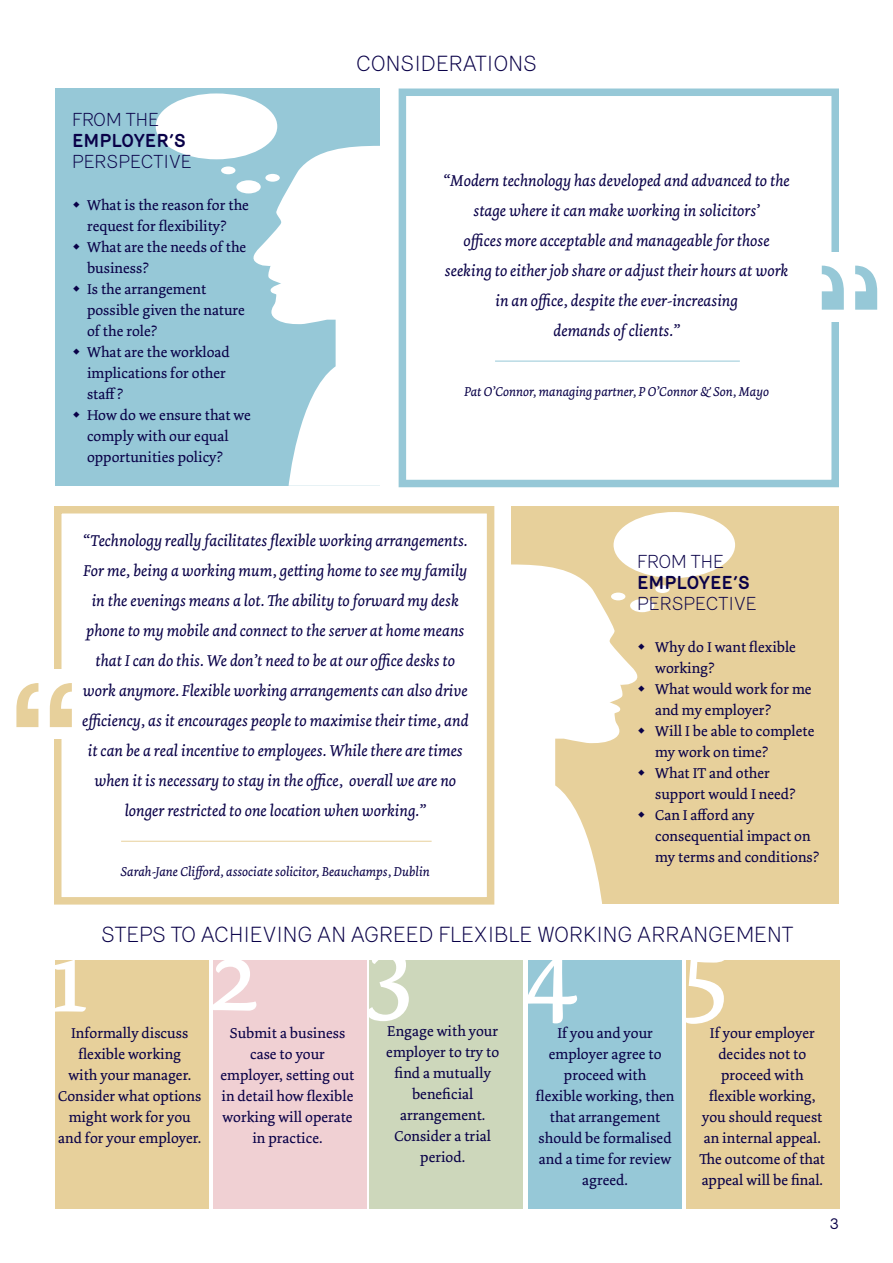
<style>
.page{position:relative;width:893px;height:1263px;background:#fff}
.page>*{position:absolute;margin:0;border:0;box-sizing:border-box;transform-origin:0 0}
.t1{font:108px "Dolly Pro";color:#fff}
.t2{font:300 21px "Merkury";color:#090148}
.t3{font:300 18px "Merkury";color:#090148}
.t4{font:700 18px "Merkury";color:#090148}
.t5{font:italic 16.5px/30px "Dolly Pro";color:#090148;text-align:center}
.t6{font:15px/21px "Dolly Pro";color:#090148;text-align:center}
.t7{font:15px "Merkury";color:#090148}
.t8{font:italic 13.5px "Dolly Pro";color:#090148}
</style>
<div class="page">
<div style="left:54px;top:506px;width:440px;height:398px;border:8px solid #e7d09b"></div>
<div style="left:511px;top:506px;width:328px;height:397px;background:#e7d09b"></div>
<div style="left:55px;top:88px;width:324px;height:398px;background:#96c8d7"></div>
<div style="left:156px;top:93px;width:121px;height:66px;background:#fff;border-radius:50%"></div>
<div style="left:236px;top:180px;width:25px;height:13px;background:#fff;border-radius:50%"></div>
<div style="left:221px;top:166px;width:14px;height:8px;background:#fff;border-radius:50%"></div>
<svg style="left:250px;top:146px;width:130px;height:340px"></svg>
<div style="left:614px;top:512px;width:121px;height:66px;background:#fff;border-radius:50%"></div>
<div style="left:655px;top:585px;width:15px;height:8px;background:#fff;border-radius:50%"></div>
<div style="left:55px;top:960px;width:153px;height:249px;background:#e7d09b"></div>
<div style="left:213px;top:960px;width:153px;height:249px;background:#f0d0d3"></div>
<div style="left:370px;top:960px;width:153px;height:249px;background:#cdd7bb"></div>
<div style="left:528px;top:960px;width:153px;height:249px;background:#96c8d7"></div>
<div style="left:686px;top:960px;width:154px;height:249px;background:#e7d09b"></div>
<div style="left:10px;top:669px;width:77px;height:70px;background:#fff"></div>
<svg style="left:16px;top:683px;width:56px;height:44px"></svg>
<div style="left:399px;top:89px;width:440px;height:398px;border:8px solid #96c8d7"></div>
<div style="left:810px;top:252px;width:78px;height:69px;background:#fff"></div>
<svg style="left:822px;top:266px;width:55px;height:44px"></svg>
<hr style="left:121px;top:841px;width:311px;height:1px;background:#e7d09b">
<hr style="left:495px;top:361px;width:245px;height:1px;background:#96c8d7">
<svg style="left:511px;top:564px;width:150px;height:340px"></svg>
<p class="t3" style="left:72px;top:106px;width:88px">FROM THE</p>
<p class="t4" style="left:72px;top:127px;width:115px">EMPLOYER’S</p>
<p class="t3" style="left:72px;top:148px;width:121px">PERSPECTIVE</p>
<p class="t6" style="left:87px;top:194px;width:165px;text-align:left">What is the reason for the request for flexibility?<br>What are the needs of the business?<br>Is the arrangement possible given the nature of the role?<br>What are the workload implications for other staff?<br>How do we ensure that we comply with our equal opportunities policy?</p>
<h2 class="t2" style="left:356px;top:48px;width:182px">CONSIDERATIONS</h2>
<p class="t5" style="left:443px;top:166px;width:348px">“Modern technology has developed and advanced to the stage where it can make working in solicitors’<br>offices more acceptable and manageable for those seeking to either job share or adjust their hours at work in an office, despite the ever-increasing<br>demands of clients.”</p>
<p class="t8" style="left:464px;top:383px;width:306px">Pat O’Connor, managing partner, P O’Connor &amp; Son, Mayo</p>
<p class="t5" style="left:82px;top:526px;width:388px">“Technology really facilitates flexible working arrangements.<br>For me, being a working mum, getting home to see my family in the evenings means a lot. The ability to forward my desk phone to my mobile and connect to the server at home means that I can do this. We don’t need to be at our office desks to work anymore. Flexible working arrangements can also drive efficiency, as it encourages people to maximise their time, and it can be a real incentive to employees. While there are times when it is necessary to stay in the office, overall we are no longer restricted to one location when working.”</p>
<p class="t8" style="left:121px;top:863px;width:310px">Sarah-Jane Clifford, associate solicitor, Beauchamps, Dublin</p>
<p class="t3" style="left:637px;top:549px;width:88px">FROM THE</p>
<p class="t4" style="left:637px;top:570px;width:114px">EMPLOYEE’S</p>
<p class="t3" style="left:637px;top:591px;width:121px">PERSPECTIVE</p>
<p class="t6" style="left:655px;top:637px;width:166px;text-align:left">Why do I want flexible working?<br>What would work for me and my employer?<br>Will I be able to complete my work on time?<br>What IT and other support would I need?<br>Can I afford any consequential impact on my terms and conditions?</p>
<h2 class="t2" style="left:101px;top:920px;width:694px">STEPS TO ACHIEVING AN AGREED FLEXIBLE WORKING ARRANGEMENT</h2>
<h1 class="t1" style="left:50px;top:900px;width:679px">1 2345</h1>
<p class="t6" style="left:58px;top:1022px;width:145px">Informally discuss flexible working<br>with your manager.<br>Consider what options might work for you and for your employer.</p>
<p class="t6" style="left:221px;top:1022px;width:135px">Submit a business case to your employer, setting out in detail how flexible working will operate in practice.</p>
<p class="t6" style="left:386px;top:1021px;width:114px">Engage with your employer to try to find a mutually beneficial arrangement.<br>Consider a trial period.</p>
<p class="t6" style="left:536px;top:1022px;width:140px">If you and your employer agree to proceed with<br>flexible working, then that arrangement should be formalised and a time for review agreed.</p>
<p class="t6" style="left:700px;top:1022px;width:127px">If your employer decides not to proceed with flexible working, you should request an internal appeal.<br>The outcome of that appeal will be final.</p>
<p class="t7" style="left:830px;top:1212px;width:10px">3</p>
</div>
